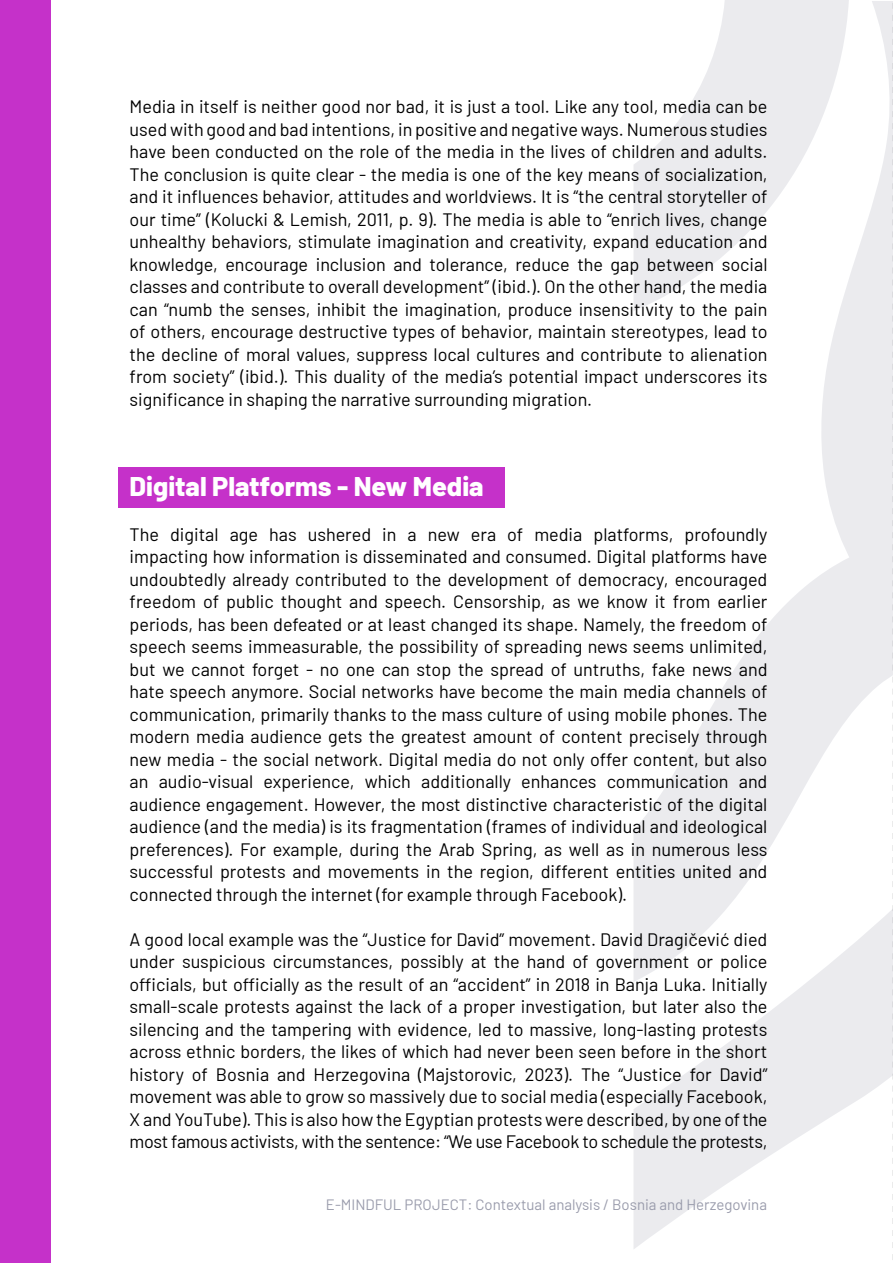
<style>
.page{position:relative;width:893px;height:1263px;background:#fff}
.page>*{position:absolute;margin:0;border:0;box-sizing:border-box;transform-origin:0 0}
.t1{font:800 27px "Barlow";color:#fff}
.t2{font:18px/22.5px "Barlow";letter-spacing:-.005em;color:#000;text-align:justify}
.t3{font:15px "Barlow";color:#9a9cac}
</style>
<div class="page">
<div style="left:0;top:0;width:51px;height:1263px;background:#c531c9"></div>
<svg style="left:634px;top:576px;width:259px;height:673px"></svg>
<svg style="left:819px;top:1px;width:74px;height:671px;fill:#ebebee"></svg>
<svg style="left:634px;top:0;width:215px;height:311px;fill:#ebebee"></svg>
<div style="left:118px;top:467px;width:387px;height:41px;background:#c531c9"></div>
<p class="t2" style="left:130px;top:94px;width:639px">Media in itself is neither good nor bad, it is just a tool. Like any tool, media can be used with good and bad intentions, in positive and negative ways. Numerous studies have been conducted on the role of the media in the lives of children and adults.<br>The conclusion is quite clear - the media is one of the key means of socialization, and it influences behavior, attitudes and worldviews. It is “the central storyteller of our time” (Kolucki &amp; Lemish, 2011, p. 9). The media is able to “enrich lives, change unhealthy behaviors, stimulate imagination and creativity, expand education and knowledge, encourage inclusion and tolerance, reduce the gap between social classes and contribute to overall development” (ibid.). On the other hand, the media can “numb the senses, inhibit the imagination, produce insensitivity to the pain of others, encourage destructive types of behavior, maintain stereotypes, lead to the decline of moral values, suppress local cultures and contribute to alienation from society” (ibid.). This duality of the media’s potential impact underscores its significance in shaping the narrative surrounding migration.</p>
<p class="t1" style="left:130px;top:466px;width:355px">Digital Platforms - New Media</p>
<p class="t2" style="left:130px;top:521px;width:639px">The digital age has ushered in a new era of media platforms, profoundly impacting how information is disseminated and consumed. Digital platforms have undoubtedly already contributed to the development of democracy, encouraged freedom of public thought and speech. Censorship, as we know it from earlier periods, has been defeated or at least changed its shape. Namely, the freedom of speech seems immeasurable, the possibility of spreading news seems unlimited, but we cannot forget - no one can stop the spread of untruths, fake news and hate speech anymore. Social networks have become the main media channels of communication, primarily thanks to the mass culture of using mobile phones. The modern media audience gets the greatest amount of content precisely through new media - the social network. Digital media do not only offer content, but also an audio-visual experience, which additionally enhances communication and audience engagement. However, the most distinctive characteristic of the digital audience (and the media) is its fragmentation (frames of individual and ideological preferences). For example, during the Arab Spring, as well as in numerous less successful protests and movements in the region, different entities united and connected through the internet (for example through Facebook).</p>
<p class="t2" style="left:130px;top:926px;width:639px">A good local example was the “Justice for David” movement. David Dragičević died under suspicious circumstances, possibly at the hand of government or police officials, but officially as the result of an “accident” in 2018 in Banja Luka. Initially small-scale protests against the lack of a proper investigation, but later also the silencing and the tampering with evidence, led to massive, long-lasting protests across ethnic borders, the likes of which had never been seen before in the short history of Bosnia and Herzegovina (Majstorovic, 2023). The “Justice for David” movement was able to grow so massively due to social media (especially Facebook, X and YouTube). This is also how the Egyptian protests were described, by one of the most famous activists, with the sentence: “We use Facebook to schedule the protests,</p>
<p class="t3" style="left:326px;top:1194px;width:443px">E-MINDFUL PROJECT: Contextual analysis / Bosnia and Herzegovina</p>
</div>
